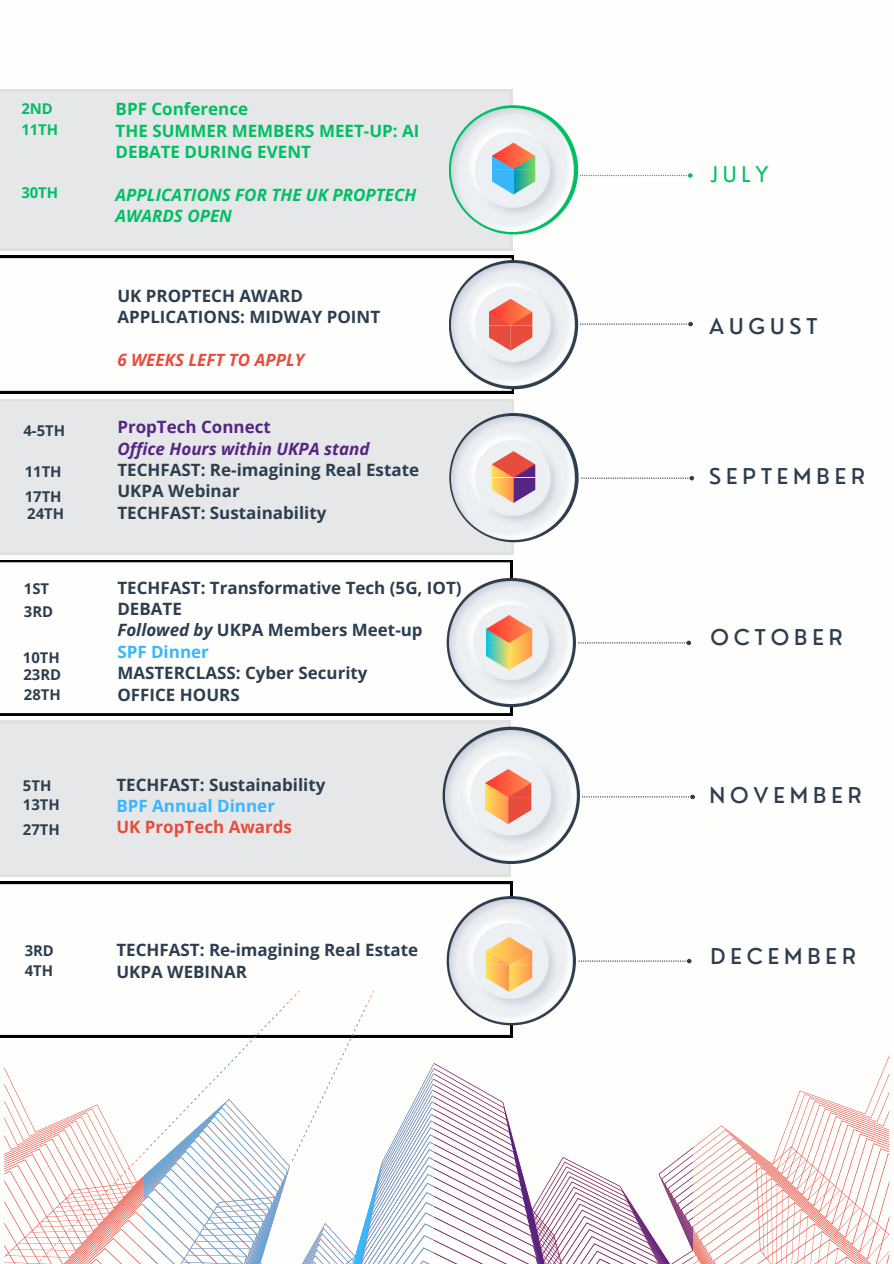
<style>
.page{position:relative;width:894px;height:1264px;background:#fff}
.page>*{position:absolute;margin:0;border:0;box-sizing:border-box;transform-origin:0 0}
.t1{font:500 21.15px "Nourd";letter-spacing:.23em;color:#2c3e50}
.t2{font:21.15px "Nourd";color:#00bf63}
.t3{font:700 16.95px/21.3px "Open Sans";color:#2c3e50}
.t4{font:700 16.95px/21.3px "Open Sans";color:#00bf63}
.t5{font:italic 700 16.95px/21.3px "Open Sans";color:#00bf63}
.t6{font:italic 700 16.95px "Open Sans";color:#e74c3c}
.t7{font:700 14.85px "Open Sans";color:#2c3e50}
.t8{font:700 14.85px "Open Sans";color:#00bf63}
.s1{color:#572484}
.s2{font-style:italic;color:#572484}
.s3{font-style:italic}
.s4{color:#38b6ff}
.s5{color:#e74c3c}
</style>
<div class="page">
<div style="left:0;top:89px;width:512px;height:161px;background:#e5e7e8"></div>
<svg style="left:448px;top:105px;width:130px;height:129px"></svg>
<img style="left:451px;top:109px;width:122px;height:122px">
<svg style="left:0;top:256px;width:513px;height:137px"></svg>
<svg style="left:448px;top:260px;width:130px;height:129px"></svg>
<img style="left:452px;top:263px;width:122px;height:123px">
<div style="left:0;top:399px;width:514px;height:155px;background:#e5e7e8"></div>
<svg style="left:449px;top:413px;width:129px;height:129px"></svg>
<img style="left:452px;top:417px;width:122px;height:122px">
<svg style="left:0;top:560px;width:512px;height:155px"></svg>
<img style="left:449px;top:581px;width:123px;height:123px">
<svg style="left:581px;top:476px;width:113px;height:4px"></svg>
<svg style="left:579px;top:173px;width:113px;height:5px"></svg>
<svg style="left:491px;top:143px;width:44px;height:51px;background:#9aaead"></svg>
<svg style="left:488px;top:299px;width:44px;height:51px;background:#ee7c6d"></svg>
<svg style="left:491px;top:451px;width:44px;height:52px;background:#cc8b86"></svg>
<svg style="left:486px;top:615px;width:46px;height:55px;background:#dab589"></svg>
<svg style="left:580px;top:322px;width:112px;height:4px"></svg>
<svg style="left:578px;top:640px;width:112px;height:5px"></svg>
<div style="left:0;top:721px;width:510px;height:155px;background:#e5e7e8"></div>
<svg style="left:442px;top:726px;width:138px;height:138px"></svg>
<img style="left:446px;top:730px;width:130px;height:130px">
<svg style="left:485px;top:769px;width:46px;height:55px;background:#f49571"></svg>
<svg style="left:582px;top:794px;width:112px;height:5px"></svg>
<svg style="left:0;top:881px;width:512px;height:156px"></svg>
<img style="left:449px;top:899px;width:123px;height:92px">
<svg style="left:486px;top:936px;width:46px;height:55px;background:#fac77c"></svg>
<svg style="left:578px;top:958px;width:113px;height:5px"></svg>
<svg style="left:4px;top:991px;width:885px;height:272px"></svg>
<svg style="left:144px;top:1005px;width:288px;height:258px"></svg>
<svg style="left:434px;top:1004px;width:258px;height:259px"></svg>
<p class="t8" style="left:21px;top:98px;width:33px">2ND</p>
<p class="t8" style="left:21px;top:120px;width:38px">11TH</p>
<p class="t8" style="left:21px;top:182px;width:38px">30TH</p>
<p class="t7" style="left:23px;top:420px;width:43px">4-5TH</p>
<p class="t7" style="left:25px;top:461px;width:38px">11TH</p>
<p class="t7" style="left:25px;top:486px;width:38px">17TH</p>
<h1 class="t7" style="left:27px;top:503px;width:38px">24TH</h1>
<h4 class="t7" style="left:24px;top:578px;width:27px">1ST</h4>
<p class="t7" style="left:24px;top:600px;width:31px">3RD</p>
<p class="t7" style="left:23px;top:647px;width:38px">10TH</p>
<p class="t7" style="left:23px;top:664px;width:39px">23RD</p>
<h1 class="t7" style="left:24px;top:684px;width:38px">28TH</h1>
<p class="t7" style="left:23px;top:775px;width:30px">5TH</p>
<h4 class="t7" style="left:23px;top:819px;width:38px">27TH</h4>
<h4 class="t7" style="left:23px;top:794px;width:38px">13TH</h4>
<p class="t7" style="left:25px;top:939px;width:31px">3RD</p>
<h1 class="t7" style="left:25px;top:960px;width:30px">4TH</h1>
<h3 class="t4" style="left:116px;top:98px;width:305px">BPF Conference<br>THE SUMMER MEMBERS MEET-UP: AI<br>DEBATE DURING EVENT</h3>
<p class="t5" style="left:116px;top:183px;width:302px">APPLICATIONS FOR THE UK PROPTECH<br>AWARDS OPEN</p>
<p class="t3" style="left:117px;top:285px;width:264px">UK PROPTECH AWARD<br>APPLICATIONS: MIDWAY POINT</p>
<p class="t6" style="left:117px;top:348px;width:188px">6 WEEKS LEFT TO APPLY</p>
<h1 class="t3" style="left:117px;top:416px;width:303px"><span class="s1">PropTech Connect<br></span><span class="s2">Office Hours within UKPA stand<br></span>TECHFAST: Re-imagining Real Estate<br>UKPA Webinar<br>TECHFAST: Sustainability</h1>
<p class="t3" style="left:117px;top:576px;width:345px">TECHFAST: Transformative Tech (5G, IOT)<br>DEBATE<br><span class="s3">Followed by</span> UKPA Members Meet-up<br><span class="s4">SPF Dinner<br></span>MASTERCLASS: Cyber Security<br>OFFICE HOURS</p>
<p class="t3" style="left:116px;top:773px;width:210px">TECHFAST: Sustainability<br><span class="s4">BPF Annual Dinner<br></span><span class="s5">UK PropTech Awards</span></p>
<h1 class="t3" style="left:116px;top:939px;width:303px">TECHFAST: Re-imagining Real Estate<br>UKPA WEBINAR</h1>
<p class="t2" style="left:710px;top:161px;width:60px">JULY</p>
<h3 class="t1" style="left:709px;top:313px;width:110px">AUGUST</h3>
<h2 class="t1" style="left:709px;top:463px;width:157px">SEPTEMBER</h2>
<p class="t1" style="left:710px;top:624px;width:134px">OCTOBER</p>
<p class="t1" style="left:709px;top:781px;width:154px">NOVEMBER</p>
<p class="t1" style="left:710px;top:942px;width:147px">DECEMBER</p>
</div>
